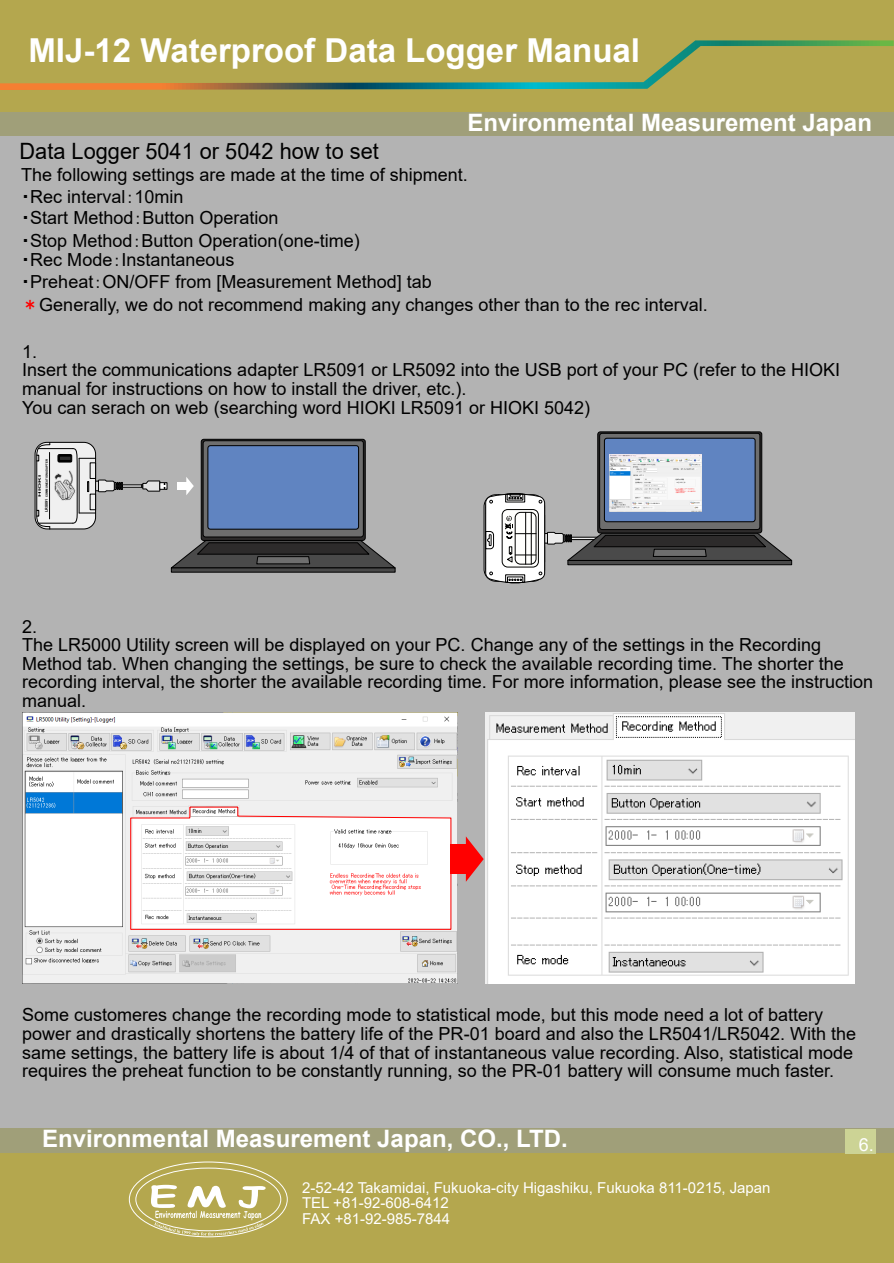
<style>
.page{position:relative;width:894px;height:1263px;background:#fff}
.page>*{position:absolute;margin:0;border:0;box-sizing:border-box;transform-origin:0 0}
.t1{font:700 33px "Arial";color:#fff}
.t2{font:700 24px "Arial";color:#fff}
.t3{font:22.5px "Arial";color:#000}
.t4{font:18px/18.6px "Arial";color:#000}
.t5{font:18px "Arial";color:#fff}
.t6{font:15px/15.5px "Arial";color:#fff}
.t7{font:700 3.3px "Arial";color:#000;scale:2.36 1}
.t8{font:700 3.3px "Arial";color:#000;scale:.76 1}
.t9{font:700 2.85px "Arial";color:#000;scale:.95 1}
.t10{font:2.85px "Arial";color:#000;scale:1.15 1}
.s1{font-family:"MS UI Gothic"}
.s2{font-family:"MS UI Gothic";color:#f00}
.s3{font-size:3.6px}
</style>
<div class="page">
<div style="left:0;top:136px;width:893px;height:993px;background:#b3b3b3"></div>
<img style="left:22px;top:712px;width:435px;height:271px">
<div style="left:0;top:29px;width:893px;height:107px;background:#a09f79"></div>
<div style="left:0;top:1129px;width:893px;height:105px;background:#a09f79"></div>
<div style="left:0;top:0;width:893px;height:112px;background:#b4a74e"></div>
<div style="left:0;top:1153px;width:893px;height:110px;background:#b4a74e"></div>
<svg style="left:129px;top:1162px;width:158px;height:75px"></svg>
<div style="left:135px;top:1168px;width:146px;height:63px;background:#b4a74e;border:1px solid #fff;border-radius:50%"></div>
<svg style="left:151px;top:1185px;width:114px;height:51px"></svg>
<svg style="left:0;top:40px;width:893px;height:50px"></svg>
<div style="left:845px;top:1129px;width:30px;height:24px;background:#ccd395"></div>
<svg style="left:465px;top:836px;width:18px;height:46px"></svg>
<div style="left:450px;top:844px;width:15px;height:30px;background:#f00"></div>
<img style="left:485px;top:712px;width:368px;height:271px">
<svg style="left:171px;top:568px;width:224px;height:4px"></svg>
<svg style="left:35px;top:442px;width:87px;height:87px"></svg>
<hr style="left:122px;top:485px;width:29px;height:2px;background:#ebebeb">
<svg style="left:165px;top:483px;width:2px;height:6px"></svg>
<svg style="left:141px;top:481px;width:24px;height:10px"></svg>
<svg style="left:171px;top:439px;width:224px;height:129px;background:#6b7a94"></svg>
<svg style="left:130px;top:806px;width:321px;height:124px"></svg>
<svg style="left:483px;top:432px;width:308px;height:168px;background:#8e939c"></svg>
<img style="left:608px;top:454px;width:92px;height:58px">
<p class="t1" style="left:28px;top:38px;width:613px">MIJ-12 Waterproof Data Logger Manual</p>
<p class="t2" style="left:467px;top:114px;width:406px">Environmental Measurement Japan</p>
<p class="t3" style="left:20px;top:142px;width:360px">Data Logger 5041 or 5042 how to set</p>
<p class="t4" style="left:21px;top:167px;width:448px">The following settings are made at the time of shipment.</p>
<p class="t4" style="left:21px;top:189px;width:164px"><span class="s1">・</span>Rec interval<span class="s1">：</span>10min</p>
<p class="t4" style="left:21px;top:210px;width:259px"><span class="s1">・</span>Start Method<span class="s1">：</span>Button Operation</p>
<p class="t4" style="left:21px;top:233px;width:340px"><span class="s1">・</span>Stop Method<span class="s1">：</span>Button Operation(one-time)</p>
<p class="t4" style="left:21px;top:252px;width:215px"><span class="s1">・</span>Rec Mode<span class="s1">：</span>Instantaneous</p>
<p class="t4" style="left:21px;top:274px;width:412px"><span class="s1">・</span>Preheat<span class="s1">：</span>ON/OFF from [Measurement Method] tab</p>
<p class="t4" style="left:21px;top:297px;width:688px"><span class="s2">＊</span>Generally, we do not recommend making any changes other than to the rec interval.</p>
<p class="t4" style="left:22px;top:344px;width:819px">1.<br>Insert the communications adapter LR5091 or LR5092 into the USB port of your PC (refer to the HIOKI manual for instructions on how to install the driver, etc.).<br>You can serach on web (searching word HIOKI LR5091 or HIOKI 5042)</p>
<p class="t9" style="left:46px;top:512px;width:58px;rotate:-90deg"><span class="s3">LR5091</span> COMMUNICATION ADAPTER</p>
<p class="t7" style="left:39px;top:497px;width:11px;rotate:-90deg">HIOKI</p>
<p class="t8" style="left:507px;top:520px;width:5px;rotate:-90deg">10</p>
<p class="t10" style="left:509px;top:560px;width:2px;rotate:-90deg">!</p>
<p class="t4" style="left:22px;top:618px;width:852px">2.<br>The LR5000 Utility screen will be displayed on your PC. Change any of the settings in the Recording Method tab. When changing the settings, be sure to check the available recording time. The shorter the recording interval, the shorter the available recording time. For more information, please see the instruction manual.</p>
<p class="t4" style="left:22px;top:1007px;width:835px">Some customeres change the recording mode to statistical mode, but this mode need a lot of battery power and drastically shortens the battery life of the PR-01 board and also the LR5041/LR5042. With the same settings, the battery life is about 1/4 of that of instantaneous value recording. Also, statistical mode requires the preheat function to be constantly running, so the PR-01 battery will consume much faster.</p>
<p class="t2" style="left:42px;top:1130px;width:527px">Environmental Measurement Japan, CO., LTD.</p>
<p class="t6" style="left:302px;top:1181px;width:470px">2-52-42 Takamidai, Fukuoka-city Higashiku, Fukuoka 811-0215, Japan<br>TEL +81-92-608-6412<br>FAX +81-92-985-7844</p>
<p class="t5" style="left:858px;top:1138px;width:17px">6.</p>
</div>
